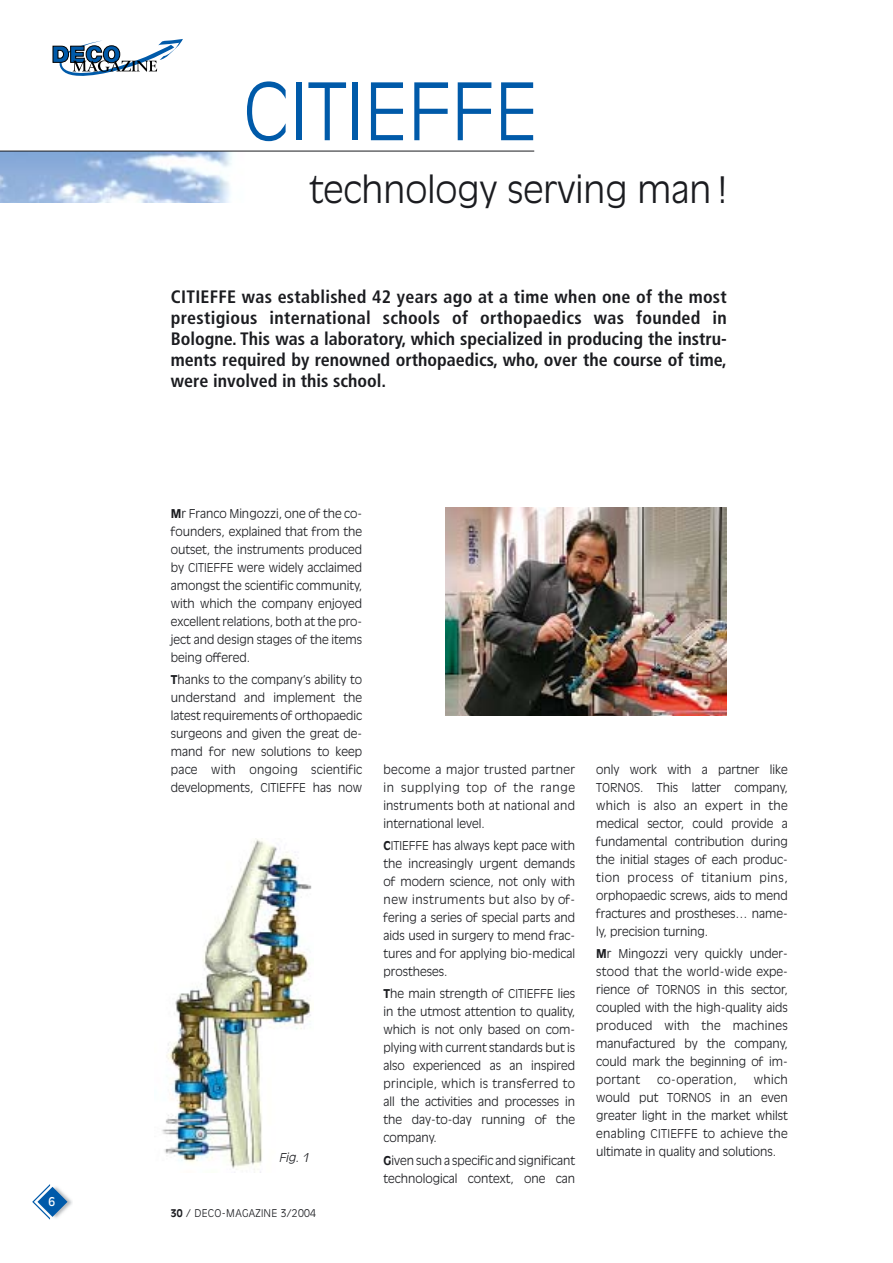
<style>
.page{position:relative;width:893px;height:1263px;background:#fff}
.page>*{position:absolute;margin:0;border:0;box-sizing:border-box;transform-origin:0 0}
.t1{font:300 78px "Antique Olive";color:#005aa9}
.t2{font:300 36px "Antique Olive";color:#1b1c20}
.t3{font:700 condensed 18px/21px "Frutiger";color:#1b1c20;text-align:justify}
.t4{font:300 12px/18px "Antique Olive";color:#1b1c20;text-align:justify}
.t5{font:300 12px "Antique Olive";letter-spacing:.03em;color:#1b1c20}
.t6{font:italic 300 12px "Antique Olive";color:#1b1c20}
.t7{font:12px "Antique Olive";color:#fff}
.t8{font:300 10.5px "Antique Olive";letter-spacing:.03em;color:#1b1c20}
.s1{font-weight:700}
</style>
<div class="page">
<img style="left:68px;top:1197px;width:4px;height:11px">
<svg style="left:32px;top:1184px;width:36px;height:36px"></svg>
<svg style="left:52px;top:39px;width:131px;height:37px"></svg>
<img style="left:0;top:152px;width:232px;height:50px">
<hr style="left:0;top:151px;width:534px;height:1px;background:#1b1c20">
<img style="left:162px;top:838px;width:150px;height:335px">
<img style="left:445px;top:508px;width:281px;height:207px">
<p class="t7" style="left:48px;top:1197px;width:8px">6</p>
<h1 class="t1" style="left:243px;top:78px;width:296px">CITIEFFE</h1>
<h2 class="t2" style="left:309px;top:174px;width:419px">technology serving man !</h2>
<p class="t3" style="left:171px;top:288px;width:557px">CITIEFFE was established 42 years ago at a time when one of the most prestigious international schools of orthopaedics was founded in Bologne. This was a laboratory, which specialized in producing the instru&shy;ments required by renowned orthopaedics, who, over the course of time, were involved in this school.</p>
<p class="t4" style="left:171px;top:505px;width:193px"><span class="s1">M</span>r Franco Mingozzi, one of the co&shy;founders, explained that from the outset, the instruments produced by CITIEFFE were widely acclaimed amongst the scientific community, with which the company enjoyed excellent relations, both at the pro&shy;ject and design stages of the items being offered.</p>
<p class="t4" style="left:171px;top:671px;width:193px"><span class="s1">T</span>hanks to the company’s ability to understand and implement the latest requirements of orthopaedic surgeons and given the great de&shy;mand for new solutions to keep pace with ongoing scientific developments, CITIEFFE has now</p>
<p class="t6" style="left:279px;top:1152px;width:34px">Fig. 1</p>
<p class="t8" style="left:171px;top:1208px;width:147px"><span class="s1">30</span> / DECO-MAGAZINE 3/2004</p>
<p class="t4" style="left:383px;top:761px;width:193px">become a major trusted partner in supplying top of the range instruments both at national and international level.</p>
<p class="t4" style="left:383px;top:837px;width:193px"><span class="s1">C</span>ITIEFFE has always kept pace with the increasingly urgent demands of modern science, not only with new instruments but also by of&shy;fering a series of special parts and aids used in surgery to mend frac&shy;tures and for applying bio-medical prostheses.</p>
<p class="t4" style="left:383px;top:986px;width:193px"><span class="s1">T</span>he main strength of CITIEFFE lies in the utmost attention to quality, which is not only based on com&shy;plying with current standards but is also experienced as an inspired principle, which is transferred to all the activities and processes in the day-to-day running of the company.</p>
<p class="t4" style="left:383px;top:1152px;width:193px"><span class="s1">G</span>iven such a specific and significant technological context, one can</p>
<p class="t4" style="left:596px;top:761px;width:193px">only work with a partner like TORNOS. This latter company, which is also an expert in the medical sector, could provide a fundamental contribution during the initial stages of each produc&shy;tion process of titanium pins, orphopaedic screws, aids to mend fractures and prostheses… name&shy;ly, precision turning.</p>
<p class="t4" style="left:596px;top:945px;width:193px"><span class="s1">M</span>r Mingozzi very quickly under&shy;stood that the world-wide expe&shy;rience of TORNOS in this sector, coupled with the high-quality aids produced with the machines manufactured by the company, could mark the beginning of im&shy;portant</p>
<p class="t4" style="left:596px;top:1071px;width:193px;text-indent:157px">which would put TORNOS in an even greater light in the market whilst enabling CITIEFFE to achieve the ultimate in quality and solutions.</p>
<p class="t5" style="left:657px;top:1075px;width:81px">co-operation,</p>
</div>
